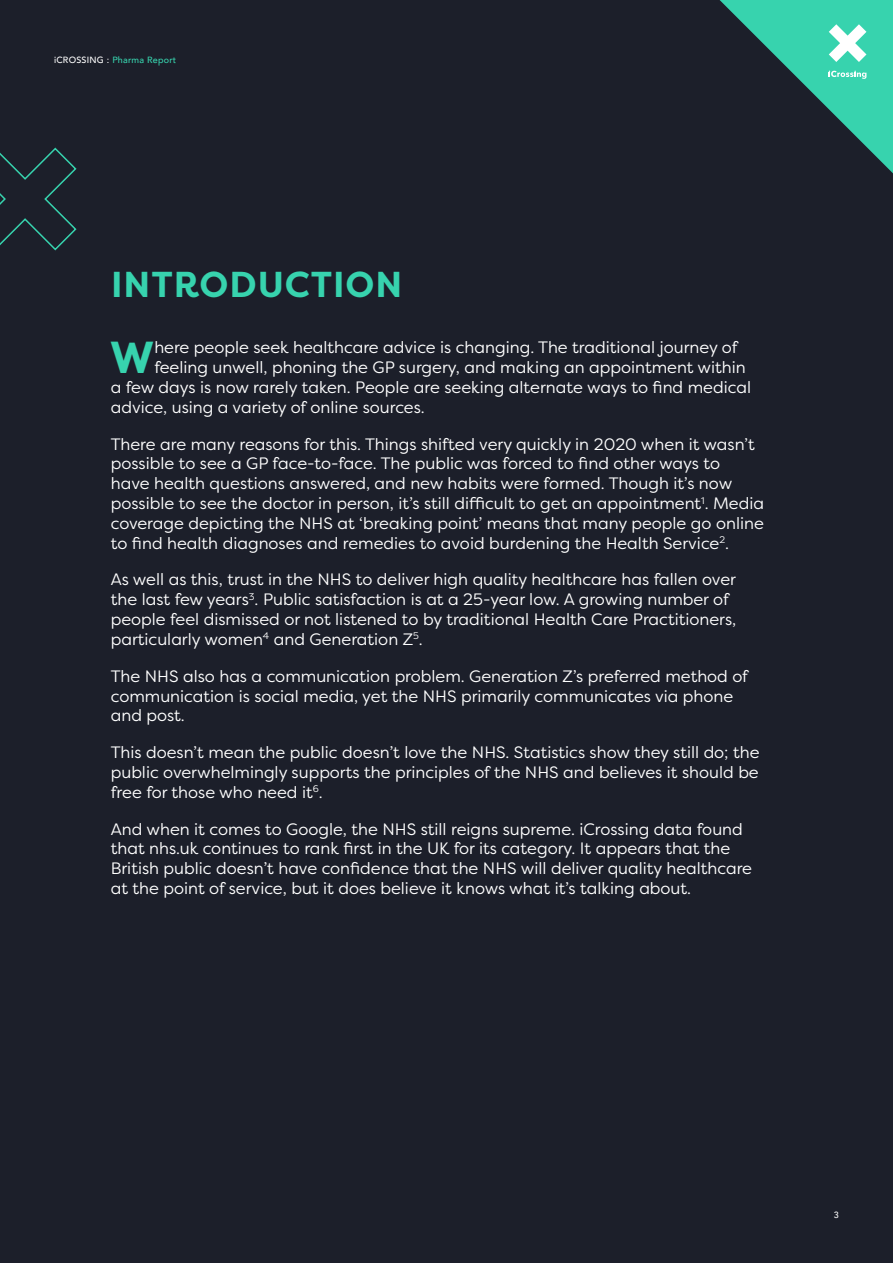
<style>
.page{position:relative;width:893px;height:1263px;background:#1c1f2a}
.page>*{position:absolute;margin:0;border:0;box-sizing:border-box;transform-origin:0 0}
.t1{font:700 44.85px "Filson Pro";color:#37d3ae}
.t2{font:700 36px "Filson Pro";letter-spacing:.025em;color:#37d3ae}
.t3{font:16.5px/19.8px "Filson Pro";color:#fff}
.t4{font:500 9px "Avenir";letter-spacing:.025em;color:#37d3ae}
.t5{font:500 9px "Avenir";color:#fff}
.s1{color:#fff}
</style>
<div class="page">
<svg style="left:719px;top:0;width:174px;height:174px"></svg>
<svg style="left:0;top:147px;width:77px;height:104px"></svg>
<p class="t4" style="left:54px;top:52px;width:124px"><span class="s1">iCROSSING :</span> Pharma Report</p>
<h2 class="t2" style="left:111px;top:262px;width:293px">INTRODUCTION</h2>
<h1 class="t1" style="left:110px;top:329px;width:46px">W</h1>
<p class="t3" style="left:154px;top:337px;width:585px">here people seek healthcare advice is changing. The traditional journey of</p>
<p class="t3" style="left:154px;top:357px;width:593px">feeling unwell, phoning the GP surgery, and making an appointment within</p>
<p class="t3" style="left:111px;top:377px;width:642px">a few days is now rarely taken. People are seeking alternate ways to find medical</p>
<p class="t3" style="left:111px;top:397px;width:315px">advice, using a variety of online sources.</p>
<p class="t3" style="left:111px;top:433px;width:655px">There are many reasons for this. Things shifted very quickly in 2020 when it wasn’t possible to see a GP face-to-face. The public was forced to find other ways to<br>have health questions answered, and new habits were formed. Though it’s now possible to see the doctor in person, it’s still difficult to get an appointment<sup>1</sup>. Media coverage depicting the NHS at ‘breaking point’ means that many people go online to find health diagnoses and remedies to avoid burdening the Health Service<sup>2</sup>.</p>
<p class="t3" style="left:111px;top:569px;width:627px">As well as this, trust in the NHS to deliver high quality healthcare has fallen over the last few years<sup>3</sup>. Public satisfaction is at a 25-year low. A growing number of people feel dismissed or not listened to by traditional Health Care Practitioners, particularly women<sup>4</sup> and Generation Z<sup>5</sup>.</p>
<p class="t3" style="left:111px;top:665px;width:639px">The NHS also has a communication problem. Generation Z’s preferred method of communication is social media, yet the NHS primarily communicates via phone and post.</p>
<p class="t3" style="left:111px;top:742px;width:650px;text-align:justify">This doesn’t mean the public doesn’t love the NHS. Statistics show they still do; the public overwhelmingly supports the principles of the NHS and believes it should be free for those who need it<sup>6</sup>.</p>
<p class="t3" style="left:111px;top:818px;width:643px">And when it comes to Google, the NHS still reigns supreme. iCrossing data found that nhs.uk continues to rank first in the UK for its category. It appears that the British public doesn’t have confidence that the NHS will deliver quality healthcare at the point of service, but it does believe it knows what it’s talking about.</p>
<p class="t5" style="left:834px;top:1207px;width:7px">3</p>
</div>
